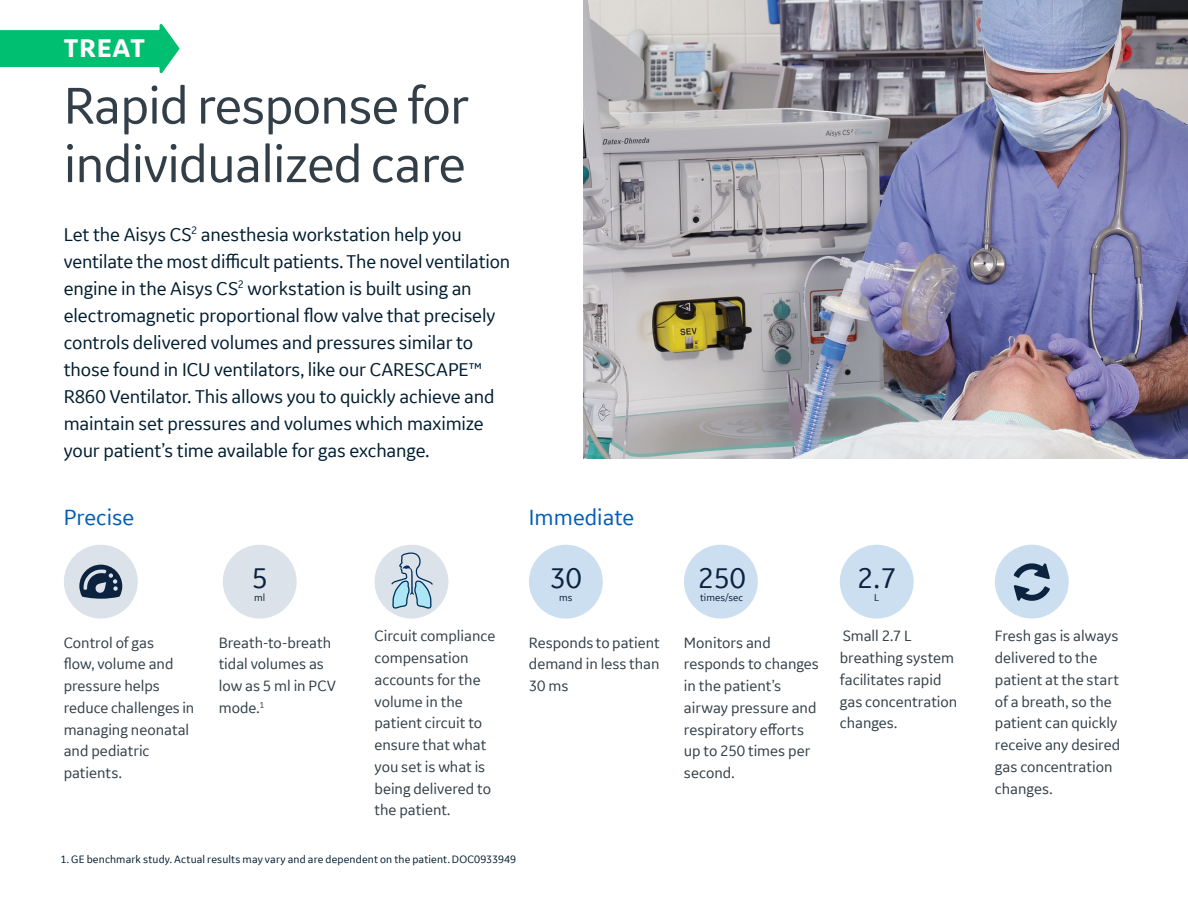
<style>
.page{position:relative;width:1188px;height:918px;background:#fff}
.page>*{position:absolute;margin:0;border:0;box-sizing:border-box;transform-origin:0 0}
.Otsikko{font:54px/58.5px "GE Inspira Sans";letter-spacing:-.015em;color:#333f48}
.otsikko-new{font:30px "GE Inspira Sans";color:#0c2340}
.otsikko-new-2{font:700 27px "GE Inspira Sans";letter-spacing:.02em;color:#fff}
.otsikko-new-3{font:23.25px "GE Inspira Sans";color:#005eb8}
.Sub_Ingressi{font:19.5px/27px "GE Inspira Sans";letter-spacing:-.01em;color:#001d30}
.LEIPÄTEKSTI{font:15.75px/21.8px "GE Inspira Sans";color:#333f48}
.Lähde{font:11.25px "GE Inspira Sans";letter-spacing:.01em;color:#001d30}
.otsikko-new-4{font:10.5px "GE Inspira Sans";color:#0c2340}
</style>
<div class="page">
<img style="left:583px;top:1px;width:605px;height:458px">
<svg style="left:0;top:24px;width:180px;height:50px"></svg>
<div style="left:375px;top:545px;width:73px;height:74px;background:#dbe2e9;border-radius:50%"></div>
<svg style="left:391px;top:552px;width:42px;height:57px"></svg>
<div style="left:223px;top:545px;width:74px;height:74px;background:#dbe2e9;border-radius:50%"></div>
<div style="left:684px;top:545px;width:74px;height:74px;background:#ccdff1;border-radius:50%"></div>
<div style="left:840px;top:545px;width:74px;height:74px;background:#ccdff1;border-radius:50%"></div>
<div style="left:995px;top:545px;width:74px;height:74px;background:#ccdff1;border-radius:50%"></div>
<div style="left:64px;top:545px;width:74px;height:74px;background:#dbe2e9;border-radius:50%"></div>
<div style="left:529px;top:545px;width:74px;height:74px;background:#ccdff1;border-radius:50%"></div>
<svg style="left:1014px;top:585px;width:36px;height:16px"></svg>
<svg style="left:1014px;top:563px;width:36px;height:16px"></svg>
<svg style="left:79px;top:565px;width:43px;height:34px"></svg>
<p class="otsikko-new-2" style="left:64px;top:31px;width:83px">TREAT</p>
<p class="Otsikko" style="left:64px;top:75px;width:407px">Rapid response for individualized care</p>
<p class="Sub_Ingressi" style="left:64px;top:220px;width:448px">Let the Aisys CS<sup>2</sup> anesthesia workstation help you ventilate the most difficult patients. The novel ventilation engine in the Aisys CS<sup>2</sup> workstation is built using an electromagnetic proportional flow valve that precisely controls delivered volumes and pressures similar to those found in ICU ventilators, like our CARESCAPE™ R860 Ventilator. This allows you to quickly achieve and maintain set pressures and volumes which maximize your patient’s time available for gas exchange.</p>
<p class="otsikko-new-3" style="left:64px;top:503px;width:72px">Precise</p>
<p class="otsikko-new-3" style="left:529px;top:503px;width:107px">Immediate</p>
<p class="otsikko-new" style="left:252px;top:559px;width:17px">5</p>
<p class="otsikko-new-4" style="left:254px;top:591px;width:13px">ml</p>
<p class="otsikko-new" style="left:550px;top:559px;width:33px">30</p>
<p class="otsikko-new-4" style="left:559px;top:591px;width:15px">ms</p>
<p class="otsikko-new" style="left:698px;top:559px;width:49px">250</p>
<p class="otsikko-new-4" style="left:700px;top:591px;width:44px">times/sec</p>
<p class="otsikko-new" style="left:857px;top:559px;width:41px">2.7</p>
<p class="otsikko-new-4" style="left:874px;top:591px;width:6px">L</p>
<p class="LEIPÄTEKSTI" style="left:375px;top:625px;width:122px">Circuit compliance compensation accounts for the volume in the patient circuit to ensure that what you set is what is being delivered to the patient.</p>
<p class="LEIPÄTEKSTI" style="left:840px;top:625px;width:119px">Small 2.7 L breathing system facilitates rapid gas concentration changes.</p>
<p class="LEIPÄTEKSTI" style="left:995px;top:625px;width:127px">Fresh gas is always delivered to the patient at the start of a breath, so the patient can quickly receive any desired gas concentration changes.</p>
<p class="LEIPÄTEKSTI" style="left:64px;top:631px;width:132px">Control of gas<br>flow, volume and pressure helps reduce challenges in managing neonatal and pediatric patients.</p>
<p class="LEIPÄTEKSTI" style="left:529px;top:631px;width:132px;text-align:justify">Responds to patient demand in less than 30 ms</p>
<p class="LEIPÄTEKSTI" style="left:219px;top:631px;width:119px">Breath-to-breath tidal volumes as low as 5 ml in PCV mode.<sup>1</sup></p>
<p class="LEIPÄTEKSTI" style="left:684px;top:631px;width:136px">Monitors and responds to changes in the patient’s airway pressure and respiratory efforts up to 250 times per second.</p>
<p class="Lähde" style="left:61px;top:852px;width:457px">1. GE benchmark study. Actual results may vary and are dependent on the patient. DOC0933949</p>
</div>
